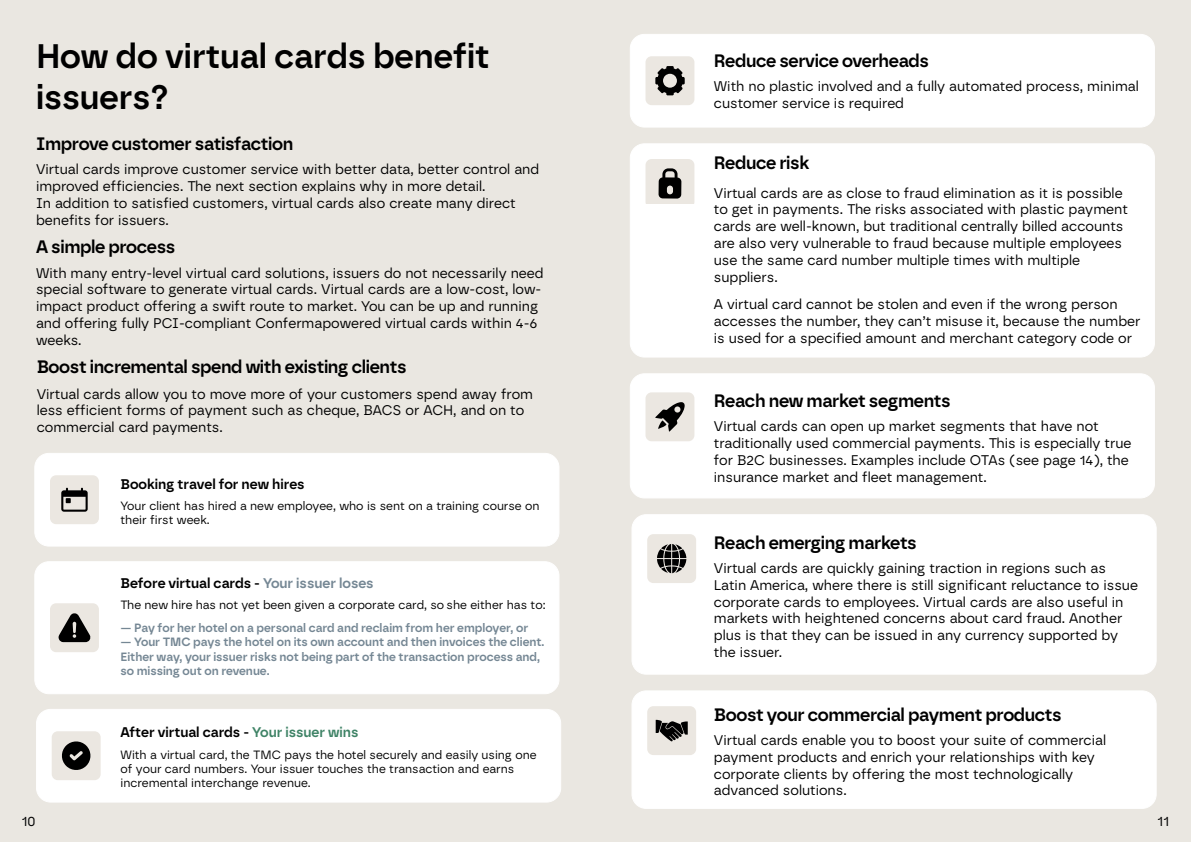
<style>
.page{position:relative;width:1191px;height:842px;background:#eae7e1}
.page>*{position:absolute;margin:0;border:0;box-sizing:border-box;transform-origin:0 0}
.t1{font:600 34px/40.8px "Borna";color:#000}
.t2{font:600 18px "Borna";letter-spacing:-.02em;color:#000}
.t3{font:14px/16.8px "Borna";color:#000}
.t4{font:600 14px "Borna";color:#000}
.t5{font:12px/14.4px "Borna";color:#000}
.t6{font:600 12px/14.4px "Borna";color:#758794}
.s1{color:#758794}
.s2{color:#3f8366}
</style>
<div class="page">
<div style="left:630px;top:34px;width:524px;height:93px;background:#fff;border-radius:14px"></div>
<div style="left:630px;top:34px;width:525px;height:94px;border:1px solid #fff;border-radius:14px"></div>
<div style="left:645px;top:56px;width:49px;height:49px;background:#ebe7e1;border-radius:6px"></div>
<svg style="left:655px;top:66px;width:29px;height:29px"></svg>
<div style="left:630px;top:374px;width:524px;height:124px;background:#fff;border-radius:14px"></div>
<div style="left:630px;top:373px;width:525px;height:125px;border:1px solid #fff;border-radius:14px"></div>
<div style="left:645px;top:392px;width:49px;height:49px;background:#ebe7e1;border-radius:6px"></div>
<svg style="left:655px;top:402px;width:29px;height:30px"></svg>
<div style="left:632px;top:515px;width:524px;height:159px;background:#fff;border-radius:14px"></div>
<div style="left:631px;top:514px;width:525px;height:161px;border:1px solid #fff;border-radius:14px"></div>
<div style="left:647px;top:534px;width:49px;height:49px;background:#ebe7e1;border-radius:6px"></div>
<svg style="left:657px;top:544px;width:29px;height:29px"></svg>
<div style="left:632px;top:691px;width:524px;height:117px;background:#fff;border-radius:14px"></div>
<div style="left:631px;top:690px;width:525px;height:119px;border:1px solid #fff;border-radius:14px"></div>
<div style="left:647px;top:706px;width:49px;height:49px;background:#ebe7e1;border-radius:6px"></div>
<svg style="left:655px;top:720px;width:33px;height:21px"></svg>
<div style="left:630px;top:144px;width:524px;height:213px;background:#fff;border-radius:14px"></div>
<div style="left:630px;top:143px;width:525px;height:215px;border:1px solid #fff;border-radius:14px"></div>
<svg style="left:645px;top:159px;width:49px;height:45px"></svg>
<div style="left:37px;top:709px;width:523px;height:93px;background:#fff;border-radius:14px"></div>
<div style="left:36px;top:709px;width:525px;height:93px;border:1px solid #fff;border-radius:14px"></div>
<div style="left:52px;top:731px;width:49px;height:49px;background:#ebe7e1;border-radius:6px"></div>
<svg style="left:62px;top:741px;width:29px;height:29px"></svg>
<div style="left:35px;top:453px;width:524px;height:93px;background:#fff;border-radius:14px"></div>
<div style="left:34px;top:453px;width:525px;height:94px;border:1px solid #fff;border-radius:14px"></div>
<div style="left:50px;top:475px;width:49px;height:49px;background:#ebe7e1;border-radius:6px"></div>
<svg style="left:61px;top:488px;width:27px;height:24px"></svg>
<div style="left:35px;top:562px;width:524px;height:132px;background:#fff;border-radius:14px"></div>
<div style="left:34px;top:561px;width:525px;height:133px;border:1px solid #fff;border-radius:14px"></div>
<div style="left:50px;top:603px;width:49px;height:49px;background:#ebe7e1;border-radius:6px"></div>
<svg style="left:59px;top:613px;width:32px;height:29px"></svg>
<h1 class="t1" style="left:36px;top:36px;width:455px">How do virtual cards benefit issuers?</h1>
<p class="t2" style="left:36px;top:132px;width:259px">Improve customer satisfaction</p>
<p class="t3" style="left:36px;top:161px;width:504px">Virtual cards improve customer service with better data, better control and improved efficiencies. The next section explains why in more detail.<br>In addition to satisfied customers, virtual cards also create many direct benefits for issuers.</p>
<p class="t2" style="left:36px;top:236px;width:141px">A simple process</p>
<p class="t3" style="left:36px;top:264px;width:509px">With many entry-level virtual card solutions, issuers do not necessarily need special software to generate virtual cards. Virtual cards are a low-cost, low&shy;impact product offering a swift route to market. You can be up and running and offering fully PCI-compliant Confermapowered virtual cards within 4-6 weeks.</p>
<p class="t2" style="left:37px;top:356px;width:371px">Boost incremental spend with existing clients</p>
<p class="t3" style="left:37px;top:385px;width:498px">Virtual cards allow you to move more of your customers spend away from less efficient forms of payment such as cheque, BACS or ACH, and on to commercial card payments.</p>
<p class="t4" style="left:120px;top:475px;width:186px">Booking travel for new hires</p>
<p class="t5" style="left:120px;top:498px;width:420px">Your client has hired a new employee, who is sent on a training course on their first week.</p>
<p class="t4" style="left:120px;top:574px;width:255px">Before virtual cards - <span class="s1">Your issuer loses</span></p>
<p class="t5" style="left:120px;top:597px;width:426px">The new hire has not yet been given a corporate card, so she either has to:</p>
<p class="t6" style="left:120px;top:620px;width:409px">— Pay for her hotel on a personal card and reclaim from her employer, or</p>
<p class="t6" style="left:120px;top:635px;width:425px">— Your TMC pays the hotel on its own account and then invoices the client.<br>Either way, your issuer risks not being part of the transaction process and, so missing out on revenue.</p>
<p class="t4" style="left:120px;top:724px;width:239px">After virtual cards - <span class="s2">Your issuer wins</span></p>
<p class="t5" style="left:120px;top:747px;width:418px">With a virtual card, the TMC pays the hotel securely and easily using one of your card numbers. Your issuer touches the transaction and earns incremental interchange revenue.</p>
<p class="t2" style="left:714px;top:50px;width:216px">Reduce service overheads</p>
<p class="t3" style="left:714px;top:78px;width:426px">With no plastic involved and a fully automated process, minimal customer service is required</p>
<p class="t2" style="left:714px;top:152px;width:97px">Reduce risk</p>
<p class="t3" style="left:714px;top:184px;width:415px">Virtual cards are as close to fraud elimination as it is possible to get in payments. The risks associated with plastic payment cards are well-known, but traditional centrally billed accounts are also very vulnerable to fraud because multiple employees use the same card number multiple times with multiple suppliers.</p>
<p class="t3" style="left:714px;top:296px;width:428px">A virtual card cannot be stolen and even if the wrong person accesses the number, they can’t misuse it, because the number is used for a specified amount and merchant category code or</p>
<p class="t2" style="left:714px;top:390px;width:238px">Reach new market segments</p>
<p class="t3" style="left:714px;top:418px;width:419px">Virtual cards can open up market segments that have not traditionally used commercial payments. This is especially true for B2C businesses. Examples include OTAs (see page 14), the insurance market and fleet management.</p>
<p class="t2" style="left:714px;top:532px;width:204px">Reach emerging markets</p>
<p class="t3" style="left:714px;top:560px;width:425px">Virtual cards are quickly gaining traction in regions such as Latin America, where there is still significant reluctance to issue corporate cards to employees. Virtual cards are also useful in markets with heightened concerns about card fraud. Another plus is that they can be issued in any currency supported by the issuer.</p>
<p class="t2" style="left:714px;top:704px;width:349px">Boost your commercial payment products</p>
<p class="t3" style="left:714px;top:732px;width:394px">Virtual cards enable you to boost your suite of commercial payment products and enrich your relationships with key corporate clients by offering the most technologically advanced solutions.</p>
<p class="t3" style="left:22px;top:813px;width:15px">10</p>
<p class="t3" style="left:1157px;top:813px;width:13px">11</p>
</div>
